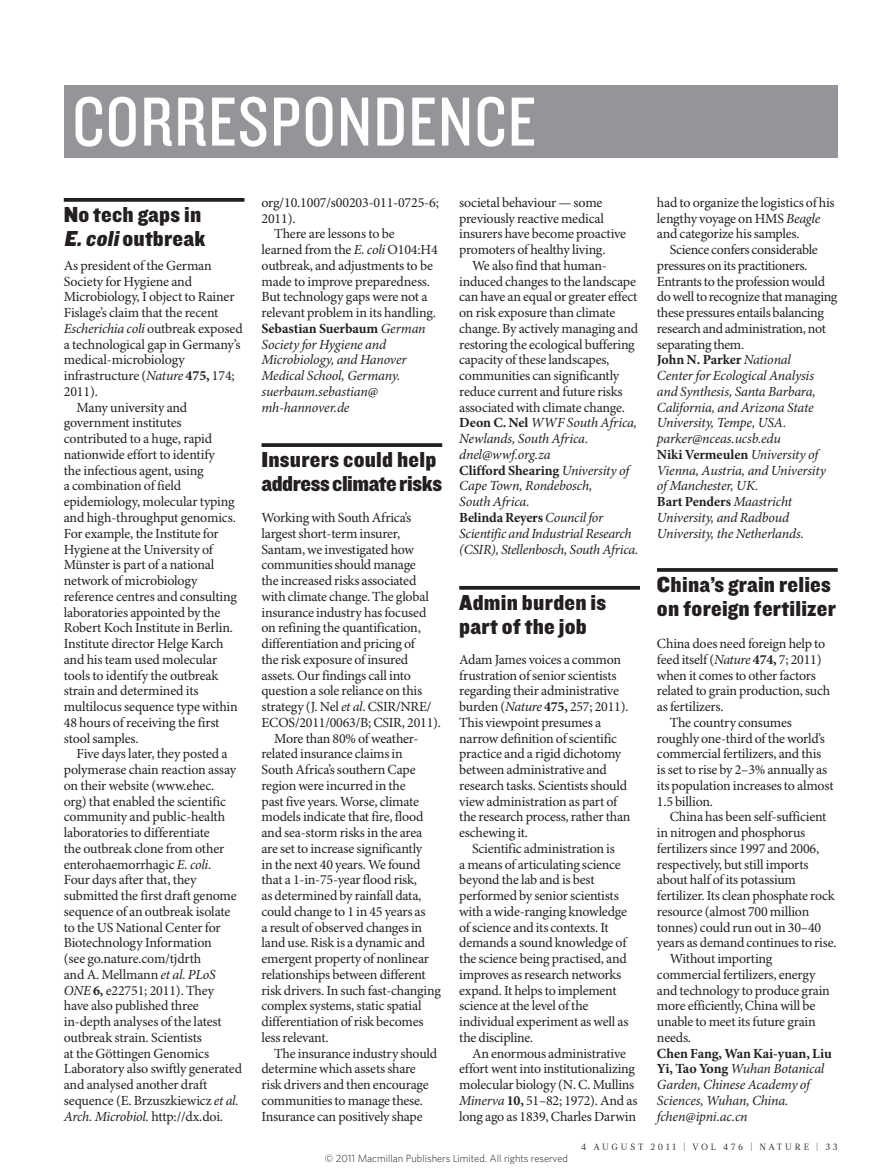
<style>
.page{position:relative;width:893px;height:1174px;background:#fff}
.page>*{position:absolute;margin:0;border:0;box-sizing:border-box;transform-origin:0 0}
.SECTION_HEADING_BOXE{font:72px "Knockout 29 Junior Ltweight";letter-spacing:.02em;color:#fff}
.CORRES_HEAD{font:22.5px/23.5px "Knockout 71 Full Middlewt";letter-spacing:.01em;color:#231f20}
.CORRES_HEAD-2{font:22.5px/23.5px "Knockout 71 Full Middlewt";letter-spacing:-.02em;color:#231f20}
.BODY_TEXT_R_L_INDENT{font:13.95px/15.8px "Minion Pro";letter-spacing:-.015em;color:#231f20}
.BODY_TEXT_R_L_1ST_PA{font:13.95px/15.8px "Minion Pro";letter-spacing:-.015em;color:#231f20}
.CORRES_AUTHOR_DETAIL{font:italic 13.95px/15.8px "Minion Pro";letter-spacing:-.015em;color:#231f20}
.t1{font:300 10.5px "Whitney";color:#231f20}
.t2{font:9px "Glosa Math";letter-spacing:.3em;color:#231f20}
.s1{font-style:italic}
.s2{font-weight:700}
.s3{font-weight:700;font-style:normal}
</style>
<div class="page">
<div style="left:64px;top:85px;width:774px;height:72px;background:#939598"></div>
<svg style="left:261px;top:443px;width:181px;height:4px"></svg>
<svg style="left:657px;top:568px;width:181px;height:4px"></svg>
<svg style="left:64px;top:198px;width:180px;height:4px"></svg>
<hr style="left:459px;top:586px;width:181px;height:3px;background:#231f20">
<p class="SECTION_HEADING_BOXE" style="left:72px;top:75px;width:465px">CORRESPONDENCE</p>
<p class="CORRES_HEAD" style="left:64px;top:202px;width:143px">No tech gaps in<br><span class="s1">E.coli</span>outbreak</p>
<p class="BODY_TEXT_R_L_1ST_PA" style="left:64px;top:258px;width:181px">As president of the German<br>Society for Hygiene and<br>Microbiology, I object to Rainer<br>Fislage’s claim that the recent<br><span class="s1">Escherichia coli</span> outbreak exposed a technological gap in Germany’s medical-microbiology infrastructure (<span class="s1">Nature</span> <span class="s2">475,</span> 174;<br>2011).</p>
<p class="BODY_TEXT_R_L_INDENT" style="left:64px;top:400px;width:176px;text-indent:13px">Many university and government institutes contributed to a huge, rapid nationwide effort to identify<br>the infectious agent, using<br>a combination of field epidemiology, molecular typing and high-throughput genomics.<br>For example, the Institute for<br>Hygiene at the University of<br>Münster is part of a national network of microbiology reference centres and consulting laboratories appointed by the<br>Robert Koch Institute in Berlin.<br>Institute director Helge Karch and his team used molecular tools to identify the outbreak strain and determined its multilocus sequence type within<br>48 hours of receiving the first stool samples.</p>
<p class="BODY_TEXT_R_L_INDENT" style="left:64px;top:746px;width:180px;text-indent:13px">Five days later, they posted a polymerase chain reaction assay on their website (www.ehec.<br>org) that enabled the scientific community and public-health laboratories to differentiate<br>the outbreak clone from other enterohaemorrhagic <span class="s1">E. coli</span>.<br>Four days after that, they submitted the first draft genome sequence of an outbreak isolate to the US National Center for<br>Biotechnology Information<br>(see go.nature.com/tjdrth<br>and A. Mellmann <span class="s1">et al. PLoS<br>ONE</span> <span class="s2">6,</span> e22751; 2011). They have also published three in-depth analyses of the latest outbreak strain. Scientists<br>at the Göttingen Genomics<br>Laboratory also swiftly generated and analysed another draft sequence (E. Brzuszkiewicz <span class="s1">et al.<br>Arch. Microbiol.</span> http://dx.doi.</p>
<p class="BODY_TEXT_R_L_INDENT" style="left:261px;top:195px;width:179px">org/10.1007/s00203-011-0725-6;<br>2011).</p>
<p class="BODY_TEXT_R_L_INDENT" style="left:261px;top:227px;width:178px;text-indent:13px">There are lessons to be learned from the <span class="s1">E. coli</span> O104:H4 outbreak, and adjustments to be made to improve preparedness.<br>But technology gaps were not a relevant problem in its handling.</p>
<p class="CORRES_AUTHOR_DETAIL" style="left:261px;top:321px;width:166px"><span class="s3">Sebastian Suerbaum</span> German<br>Society for Hygiene and<br>Microbiology, and Hanover<br>Medical School, Germany.</p>
<p class="CORRES_AUTHOR_DETAIL" style="left:261px;top:384px;width:118px">suerbaum.sebastian@ mh-hannover.de</p>
<p class="CORRES_HEAD-2" style="left:261px;top:447px;width:182px">Insurers could help address climate risks</p>
<p class="BODY_TEXT_R_L_1ST_PA" style="left:261px;top:510px;width:181px">Working with South Africa’s largest short-term insurer,<br>Santam, we investigated how communities should manage<br>the increased risks associated with climate change. The global insurance industry has focused on refining the quantification, differentiation and pricing of<br>the risk exposure of insured assets. Our findings call into question a sole reliance on this strategy (J. Nel <span class="s1">et al</span>. CSIR/NRE/<br>ECOS/2011/0063/B; CSIR, 2011).</p>
<p class="BODY_TEXT_R_L_INDENT" style="left:261px;top:731px;width:181px;text-indent:13px">More than 80% of weather&shy;related insurance claims in<br>South Africa’s southern Cape region were incurred in the<br>past five years. Worse, climate models indicate that fire, flood and sea-storm risks in the area are set to increase significantly<br>in the next 40 years. We found that a 1-in-75-year flood risk,<br>as determined by rainfall data, could change to 1 in 45 years as<br>a result of observed changes in land use. Risk is a dynamic and emergent property of nonlinear relationships between different risk drivers. In such fast-changing complex systems, static spatial differentiation of risk becomes less relevant.</p>
<p class="BODY_TEXT_R_L_INDENT" style="left:261px;top:1046px;width:177px;text-indent:13px">The insurance industry should determine which assets share risk drivers and then encourage communities to manage these.<br>Insurance can positively shape</p>
<p class="BODY_TEXT_R_L_INDENT" style="left:459px;top:195px;width:168px">societal behaviour — some previously reactive medical insurers have become proactive promoters of healthy living.</p>
<p class="BODY_TEXT_R_L_INDENT" style="left:459px;top:258px;width:180px;text-indent:13px">We also find that human&shy;induced changes to the landscape can have an equal or greater effect on risk exposure than climate change. By actively managing and restoring the ecological buffering capacity of these landscapes, communities can significantly reduce current and future risks associated with climate change.</p>
<p class="CORRES_AUTHOR_DETAIL" style="left:459px;top:416px;width:181px"><span class="s3">Deon C. Nel</span> WWF South Africa,<br>Newlands, South Africa. dnel@wwf.org.za<br><span class="s3">Clifford Shearing</span> University of<br>Cape Town, Rondebosch,<br>South Africa.<br><span class="s3">Belinda Reyers</span> Council for<br>Scientific and Industrial Research (CSIR), Stellenbosch, South Africa.</p>
<p class="CORRES_HEAD" style="left:459px;top:590px;width:149px">Admin burden is part of the job</p>
<p class="BODY_TEXT_R_L_1ST_PA" style="left:459px;top:652px;width:173px">Adam James voices a common frustration of senior scientists regarding their administrative burden (<span class="s1">Nature</span> <span class="s2">475,</span> 257; 2011).<br>This viewpoint presumes a narrow definition of scientific practice and a rigid dichotomy between administrative and research tasks. Scientists should view administration as part of the research process, rather than eschewing it.</p>
<p class="BODY_TEXT_R_L_INDENT" style="left:459px;top:841px;width:171px;text-indent:13px">Scientific administration is<br>a means of articulating science beyond the lab and is best performed by senior scientists with a wide-ranging knowledge of science and its contexts. It demands a sound knowledge of the science being practised, and improves as research networks expand. It helps to implement science at the level of the individual experiment as well as the discipline.</p>
<p class="BODY_TEXT_R_L_INDENT" style="left:459px;top:1046px;width:180px;text-align:center">An enormous administrative effort went into institutionalizing molecular biology (N. C. Mullins<br><span class="s1">Minerva</span> <span class="s2">10,</span> 51–82; 1972). And as long ago as 1839, Charles Darwin</p>
<p class="BODY_TEXT_R_L_INDENT" style="left:657px;top:195px;width:179px">had to organize the logistics of his lengthy voyage on HMS <span class="s1">Beagle </span>and categorize his samples.</p>
<p class="BODY_TEXT_R_L_INDENT" style="left:657px;top:242px;width:182px;text-indent:13px">Science confers considerable pressures on its practitioners.<br>Entrants to the profession would do well to recognize that managing these pressures entails balancing research and administration, not separating them.</p>
<p class="CORRES_AUTHOR_DETAIL" style="left:657px;top:353px;width:160px"><span class="s3">John N. Parker</span> National<br>Center for Ecological Analysis and Synthesis, Santa Barbara,<br>California, and Arizona State<br>University, Tempe, USA. parker@nceas.ucsb.edu</p>
<p class="CORRES_AUTHOR_DETAIL" style="left:657px;top:447px;width:170px"><span class="s3">Niki Vermeulen</span> University of<br>Vienna, Austria, and University of Manchester, UK.<br><span class="s3">Bart Penders</span> Maastricht<br>University, and Radboud<br>University, the Netherlands.</p>
<p class="CORRES_HEAD" style="left:657px;top:572px;width:181px">China’s grain relies on foreign fertilizer</p>
<p class="BODY_TEXT_R_L_1ST_PA" style="left:657px;top:636px;width:175px">China does need foreign help to feed itself (<span class="s1">Nature</span> <span class="s2">474,</span> 7; 2011) when it comes to other factors related to grain production, such as fertilizers.</p>
<p class="BODY_TEXT_R_L_INDENT" style="left:657px;top:715px;width:178px;text-indent:13px">The country consumes roughly one-third of the world’s commercial fertilizers, and this<br>is set to rise by 2–3% annually as its population increases to almost<br>1.5 billion.</p>
<p class="BODY_TEXT_R_L_INDENT" style="left:657px;top:809px;width:181px;text-indent:13px">China has been self-sufficient in nitrogen and phosphorus fertilizers since 1997 and 2006, respectively, but still imports about half of its potassium fertilizer. Its clean phosphate rock resource (almost 700 million tonnes) could run out in 30–40 years as demand continues to rise.</p>
<p class="BODY_TEXT_R_L_INDENT" style="left:657px;top:951px;width:174px;text-indent:13px">Without importing commercial fertilizers, energy and technology to produce grain more efficiently, China will be unable to meet its future grain needs.</p>
<p class="CORRES_AUTHOR_DETAIL" style="left:657px;top:1046px;width:176px"><span class="s3">Chen Fang, Wan Kai-yuan, Liu<br>Yi, Tao Yong</span> Wuhan Botanical<br>Garden, Chinese Academy of<br>Sciences, Wuhan, China. fchen@ipni.ac.cn</p>
<p class="t1" style="left:325px;top:1151px;width:245px">© 2011 Macmillan Publishers Limited. All rights reserved</p>
<p class="t2" style="left:581px;top:1141px;width:258px">4 AUGUST 2011 | VOL 476 | NATURE | 33</p>
</div>
